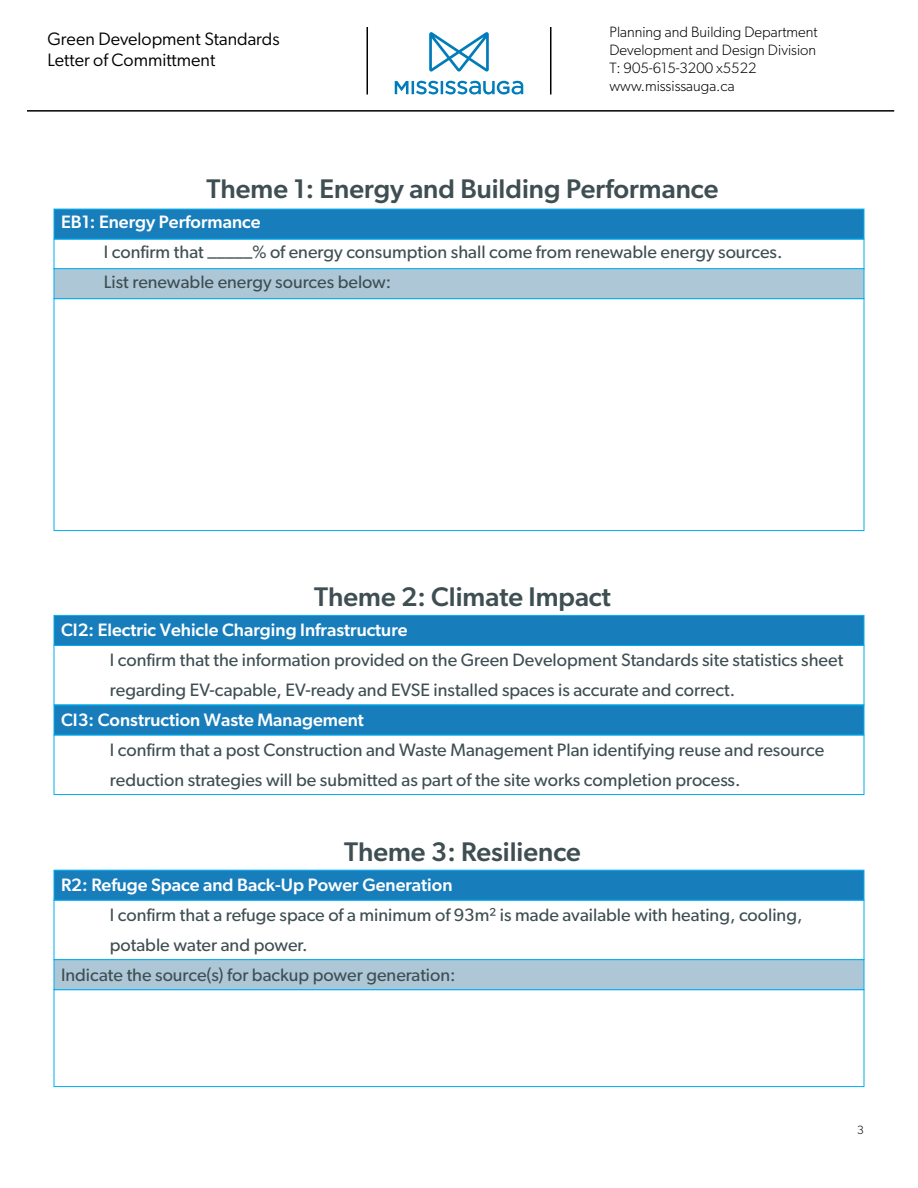
<style>
.page{position:relative;width:918px;height:1188px;background:#fff}
.page>*{position:absolute;margin:0;border:0;box-sizing:border-box;transform-origin:0 0}
.t1{font:500 27px "Gibson";color:#3e4e52}
.t2{font:18px/30px "Gibson";color:#3e4e52}
.t3{font:500 18px "Gibson";color:#fff}
.t4{font:18px/21.6px "Gibson";color:#000}
.t5{font:300 15px/18px "Gibson";color:#000}
.t6{font:300 12px "Gibson";color:#000}
</style>
<div class="page">
<div style="left:54px;top:239px;width:810px;height:30px;background:#fff;border:1px solid #00aeef"></div>
<div style="left:54px;top:645px;width:810px;height:60px;background:#fff;border:1px solid #00aeef"></div>
<div style="left:54px;top:735px;width:810px;height:60px;background:#fff;border:1px solid #00aeef"></div>
<div style="left:54px;top:298px;width:810px;height:233px;background:#fff;border:1px solid #00aeef"></div>
<div style="left:54px;top:989px;width:810px;height:98px;background:#fff;border:1px solid #00aeef"></div>
<div style="left:54px;top:268px;width:810px;height:31px;background:#aec7d7;border:1px solid #00aeef"></div>
<div style="left:54px;top:959px;width:810px;height:31px;background:#aec7d7;border:1px solid #00aeef"></div>
<div style="left:54px;top:209px;width:810px;height:30px;background:#177dbb;border:1px solid #00aeef"></div>
<div style="left:54px;top:615px;width:810px;height:31px;background:#177dbb;border:1px solid #00aeef"></div>
<div style="left:54px;top:705px;width:810px;height:30px;background:#177dbb;border:1px solid #00aeef"></div>
<div style="left:54px;top:870px;width:810px;height:31px;background:#177dbb;border:1px solid #00aeef"></div>
<hr style="left:27px;top:110px;width:867px;height:2px;background:#000">
<hr style="left:550px;top:27px;width:1px;height:67px;background:#000">
<hr style="left:367px;top:27px;width:1px;height:67px;background:#000">
<svg style="left:395px;top:81px;width:128px;height:13px"></svg>
<svg style="left:429px;top:32px;width:60px;height:40px"></svg>
<p class="t4" style="left:48px;top:27px;width:234px">Green Development Standards<br>Letter of Committment</p>
<p class="t5" style="left:609px;top:23px;width:210px">Planning and Building Department<br>Development and Design Division<br>T: 905-615-3200 x5522 www.mississauga.ca</p>
<h1 class="t1" style="left:207px;top:172px;width:513px">Theme 1: Energy and Building Performance</h1>
<p class="t3" style="left:61px;top:211px;width:201px">EB1: Energy Performance</p>
<p class="t2" style="left:104px;top:236px;width:680px">I confirm that _____% of energy consumption shall come from renewable energy sources.<br>List renewable energy sources below:</p>
<h1 class="t1" style="left:314px;top:581px;width:298px">Theme 2: Climate Impact</h1>
<p class="t3" style="left:61px;top:619px;width:348px">CI2: Electric Vehicle Charging Infrastructure</p>
<p class="t2" style="left:110px;top:645px;width:735px">I confirm that the information provided on the Green Development Standards site statistics sheet regarding EV-capable, EV-ready and EVSE installed spaces is accurate and correct.</p>
<p class="t3" style="left:61px;top:709px;width:304px">CI3: Construction Waste Management</p>
<p class="t2" style="left:110px;top:735px;width:716px">I confirm that a post Construction and Waste Management Plan identifying reuse and resource reduction strategies will be submitted as part of the site works completion process.</p>
<h1 class="t1" style="left:344px;top:836px;width:238px">Theme 3: Resilience</h1>
<p class="t3" style="left:61px;top:874px;width:393px">R2: Refuge Space and Back-Up Power Generation</p>
<p class="t2" style="left:110px;top:900px;width:694px">I confirm that a refuge space of a minimum of 93m² is made available with heating, cooling,</p>
<p class="t2" style="left:110px;top:930px;width:199px">potable water and power.</p>
<p class="t2" style="left:61px;top:960px;width:396px">Indicate the source(s) for backup power generation:</p>
<p class="t6" style="left:857px;top:1123px;width:8px">3</p>
</div>
